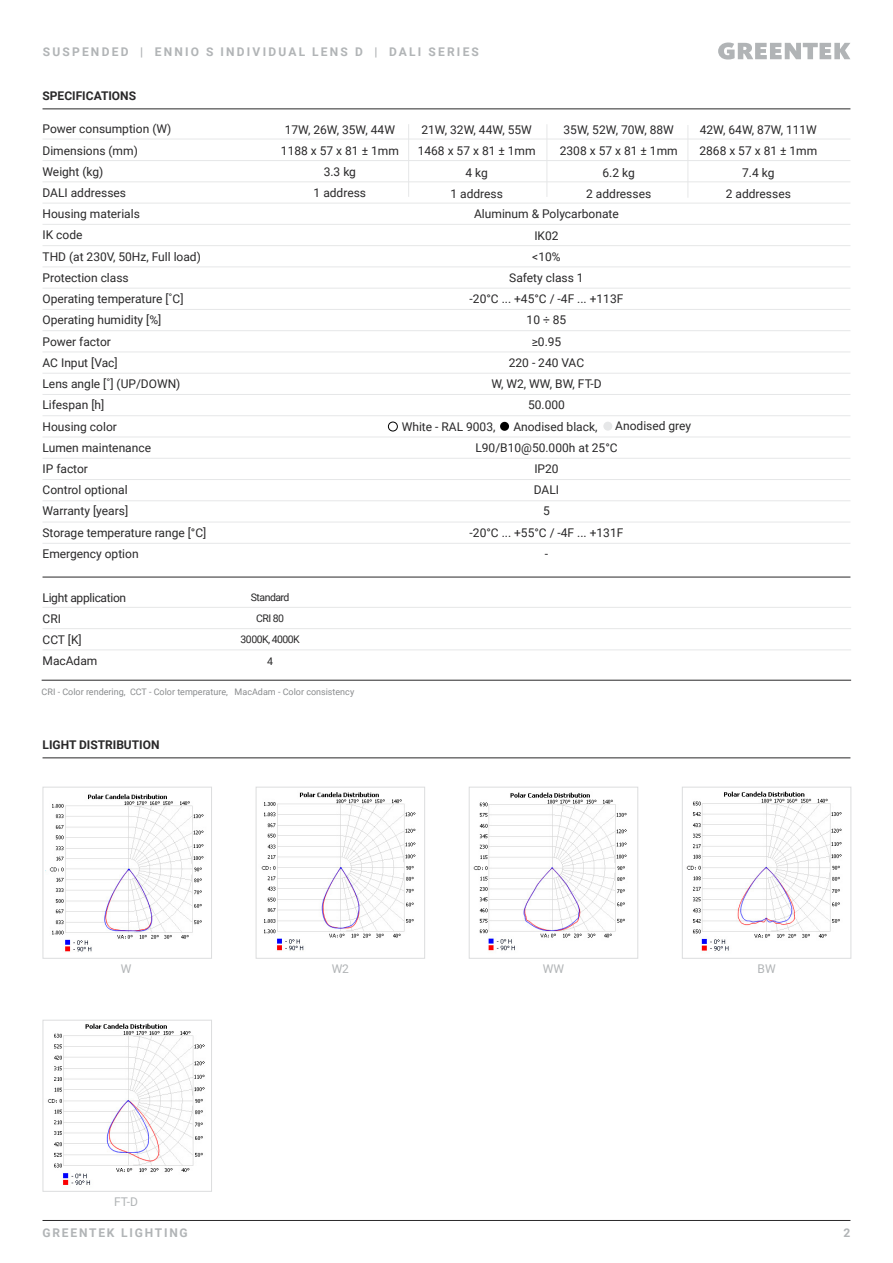
<style>
.page{position:relative;width:893px;height:1263px;background:#fff}
.page>*{position:absolute;margin:0;border:0;box-sizing:border-box;transform-origin:0 0}
.t1{font:12px/21.3px "Roboto";color:#292829;text-align:center}
.t2{font:700 12px "Roboto";letter-spacing:.185em;color:#b1b4b6}
.t3{font:700 12px "Roboto";color:#292829}
.t4{font:700 12px "Roboto";letter-spacing:.15em;color:#b1b4b6}
.t5{font:12px "Roboto";letter-spacing:-.025em;color:#292829}
.t6{font:12px "Roboto";color:#b1b4b6}
.t7{font:10.5px "Roboto";letter-spacing:-.05em;color:#292829}
.t8{font:9px "Roboto";color:#8a8c8e}
</style>
<div class="page">
<svg style="left:718px;top:43px;width:132px;height:17px"></svg>
<hr style="left:43px;top:1220px;width:807px;height:1px;background:#292829">
<hr style="left:43px;top:108px;width:807px;height:1px;background:#292829">
<div style="left:603px;top:422px;width:9px;height:9px;background:#e6e7e8;border-radius:50%"></div>
<hr style="left:43px;top:160px;width:807px;height:1px;background:#e6e7e8">
<hr style="left:43px;top:139px;width:807px;height:1px;background:#e6e7e8">
<hr style="left:43px;top:181px;width:807px;height:1px;background:#e6e7e8">
<hr style="left:43px;top:203px;width:807px;height:1px;background:#e6e7e8">
<hr style="left:408px;top:124px;width:1px;height:73px;background:#e6e7e8">
<hr style="left:546px;top:124px;width:1px;height:73px;background:#e6e7e8">
<hr style="left:687px;top:125px;width:1px;height:73px;background:#e6e7e8">
<hr style="left:43px;top:224px;width:807px;height:1px;background:#e6e7e8">
<hr style="left:43px;top:245px;width:807px;height:1px;background:#e6e7e8">
<hr style="left:43px;top:266px;width:807px;height:1px;background:#e6e7e8">
<hr style="left:43px;top:288px;width:807px;height:1px;background:#e6e7e8">
<hr style="left:43px;top:309px;width:807px;height:1px;background:#e6e7e8">
<hr style="left:43px;top:330px;width:807px;height:1px;background:#e6e7e8">
<hr style="left:43px;top:351px;width:807px;height:1px;background:#e6e7e8">
<hr style="left:43px;top:373px;width:807px;height:1px;background:#e6e7e8">
<hr style="left:43px;top:394px;width:807px;height:1px;background:#e6e7e8">
<hr style="left:43px;top:415px;width:807px;height:1px;background:#e6e7e8">
<hr style="left:43px;top:437px;width:807px;height:1px;background:#e6e7e8">
<hr style="left:43px;top:458px;width:807px;height:1px;background:#e6e7e8">
<hr style="left:43px;top:479px;width:807px;height:1px;background:#e6e7e8">
<hr style="left:43px;top:500px;width:807px;height:1px;background:#e6e7e8">
<hr style="left:43px;top:522px;width:807px;height:1px;background:#e6e7e8">
<hr style="left:43px;top:543px;width:807px;height:1px;background:#e6e7e8">
<div style="left:500px;top:422px;width:9px;height:9px;background:#000;border-radius:50%"></div>
<div style="left:388px;top:422px;width:10px;height:9px;border:1px solid #000;border-radius:50%"></div>
<hr style="left:43px;top:577px;width:807px;height:1px;background:#292829">
<hr style="left:42px;top:680px;width:809px;height:1px;background:#292829">
<hr style="left:43px;top:607px;width:808px;height:1px;background:#e6e7e8">
<hr style="left:43px;top:628px;width:808px;height:1px;background:#e6e7e8">
<hr style="left:43px;top:649px;width:808px;height:1px;background:#e6e7e8">
<hr style="left:43px;top:757px;width:807px;height:1px;background:#292829">
<div style="left:43px;top:787px;width:169px;height:172px;border:1px solid #dcddde"></div>
<div style="left:469px;top:787px;width:169px;height:172px;border:1px solid #dcddde"></div>
<div style="left:256px;top:787px;width:169px;height:172px;border:1px solid #dcddde"></div>
<div style="left:43px;top:1020px;width:169px;height:172px;border:1px solid #dcddde"></div>
<div style="left:682px;top:787px;width:169px;height:172px;border:1px solid #dcddde"></div>
<img style="left:45px;top:794px;width:159px;height:158px">
<img style="left:261px;top:792px;width:155px;height:159px">
<img style="left:470px;top:792px;width:157px;height:161px">
<img style="left:686px;top:791px;width:164px;height:164px">
<img style="left:44px;top:1022px;width:161px;height:167px">
<p class="t2" style="left:43px;top:43px;width:438px">SUSPENDED | ENNIO S INDIVIDUAL LENS D | DALI SERIES</p>
<p class="t3" style="left:43px;top:88px;width:95px">SPECIFICATIONS</p>
<p class="t1" style="left:43px;top:118px;width:165px;text-align:left">Power consumption (W)<br>Dimensions (mm)<br>Weight (kg)<br>DALI addresses<br>Housing materials<br>IK code<br>THD (at 230V, 50Hz, Full load)<br>Protection class<br>Operating temperature [˚C]<br>Operating humidity [%]<br>Power factor<br>AC Input [Vac]<br>Lens angle [˚] (UP/DOWN)<br>Lifespan [h]<br>Housing color<br>Lumen maintenance<br>IP factor<br>Control optional<br>Warranty [years]<br>Storage temperature range [°C]<br>Emergency option</p>
<p class="t1" style="left:281px;top:118px;width:119px">17W, 26W, 35W, 44W<br>1188 x 57 x 81 ± 1mm<br>3.3 kg<br>1 address</p>
<p class="t1" style="left:418px;top:119px;width:119px">21W, 32W, 44W, 55W<br>1468 x 57 x 81 ± 1mm<br>4 kg<br>1 address</p>
<p class="t1" style="left:560px;top:119px;width:119px">35W, 52W, 70W, 88W<br>2308 x 57 x 81 ± 1mm<br>6.2 kg<br>2 addresses</p>
<p class="t1" style="left:699px;top:119px;width:119px">42W, 64W, 87W, 111W<br>2868 x 57 x 81 ± 1mm<br>7.4 kg<br>2 addresses</p>
<p class="t1" style="left:474px;top:203px;width:146px">Aluminum &amp; Polycarbonate</p>
<p class="t1" style="left:534px;top:224px;width:26px">IK02</p>
<p class="t1" style="left:532px;top:245px;width:30px">&lt;10%</p>
<p class="t1" style="left:509px;top:267px;width:76px">Safety class 1</p>
<p class="t1" style="left:470px;top:288px;width:155px">-20°C ... +45°C / -4F ... +113F</p>
<p class="t1" style="left:527px;top:309px;width:41px">10 ÷ 85</p>
<p class="t1" style="left:532px;top:330px;width:31px">≥0.95</p>
<p class="t1" style="left:509px;top:351px;width:77px">220 - 240 VAC</p>
<p class="t1" style="left:491px;top:373px;width:112px">W, W2, WW, BW, FT-D</p>
<p class="t1" style="left:528px;top:394px;width:38px">50.000</p>
<p class="t1" style="left:402px;top:415px;width:95px">White - RAL 9003,</p>
<p class="t1" style="left:513px;top:415px;width:86px">Anodised black,</p>
<p class="t1" style="left:615px;top:415px;width:77px">Anodised grey</p>
<p class="t1" style="left:475px;top:436px;width:144px">L90/B10@50.000h at 25°C</p>
<p class="t1" style="left:534px;top:458px;width:26px">IP20</p>
<p class="t1" style="left:534px;top:479px;width:27px">DALI</p>
<p class="t1" style="left:543px;top:500px;width:8px">5</p>
<p class="t1" style="left:470px;top:521px;width:155px">-20°C ... +55°C / -4F ... +131F</p>
<p class="t1" style="left:545px;top:542px;width:5px">-</p>
<p class="t5" style="left:43px;top:589px;width:85px">Light application</p>
<p class="t7" style="left:251px;top:589px;width:40px">Standard</p>
<p class="t1" style="left:43px;top:608px;width:56px;text-align:left">CRI<br>CCT [K]<br>MacAdam</p>
<p class="t7" style="left:256px;top:611px;width:29px">CRI 80</p>
<p class="t7" style="left:241px;top:632px;width:61px">3000K, 4000K</p>
<p class="t7" style="left:267px;top:654px;width:7px">4</p>
<p class="t8" style="left:42px;top:685px;width:314px">CRI - Color rendering, CCT - Color temperature, MacAdam - Color consistency</p>
<p class="t3" style="left:43px;top:737px;width:119px">LIGHT DISTRIBUTION</p>
<p class="t6" style="left:121px;top:960px;width:12px">W</p>
<p class="t6" style="left:332px;top:960px;width:19px">W2</p>
<p class="t6" style="left:543px;top:960px;width:23px">WW</p>
<p class="t6" style="left:114px;top:1193px;width:25px">FT-D</p>
<p class="t6" style="left:757px;top:960px;width:20px">BW</p>
<p class="t4" style="left:43px;top:1224px;width:147px">GREENTEK LIGHTING</p>
<p class="t2" style="left:844px;top:1224px;width:8px">2</p>
</div>
